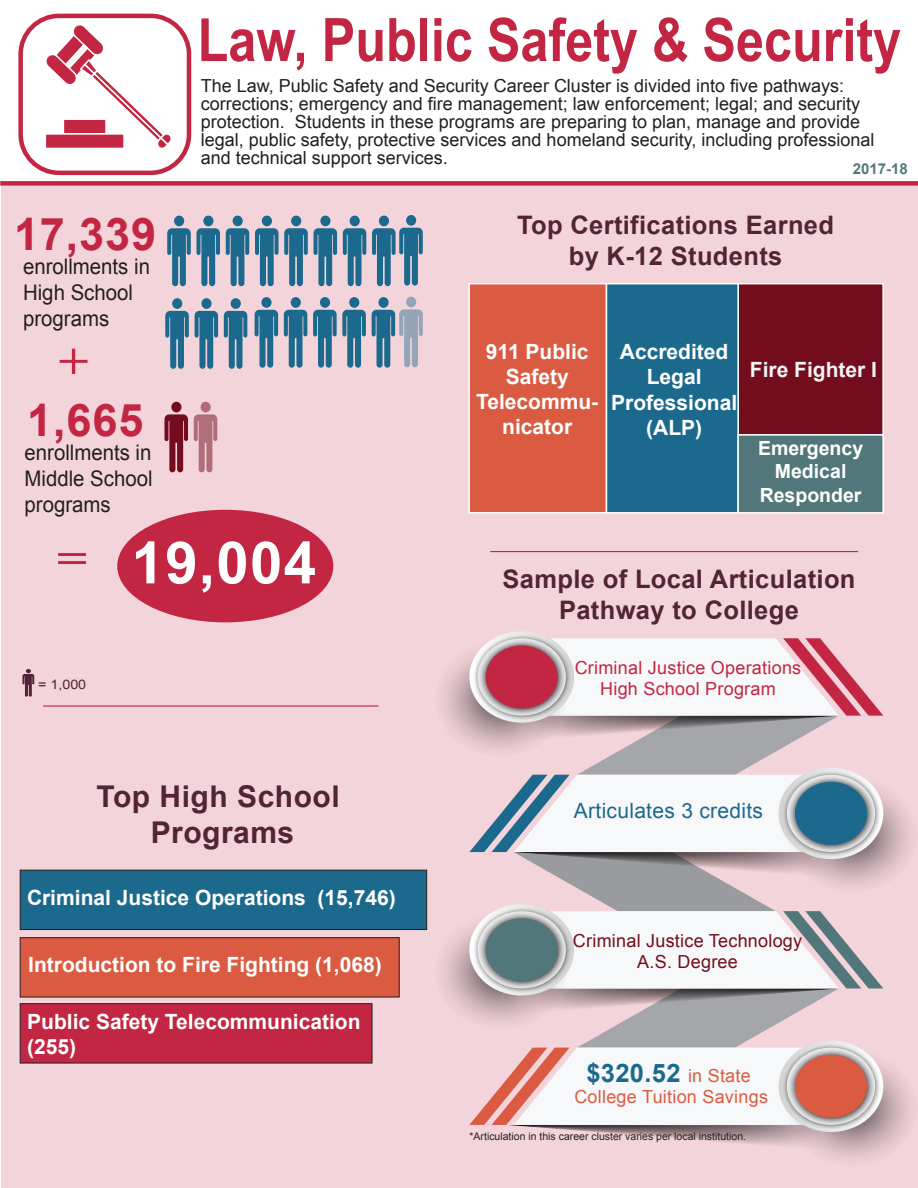
<style>
.page{position:relative;width:918px;height:1188px;background:#fff}
.page>*{position:absolute;margin:0;border:0;box-sizing:border-box;transform-origin:0 0}
.t1{font:700 60px "Arial";color:#c22643;scale:.84 1}
.t2{font:700 58.5px "Arial";color:#fff}
.t3{font:54px "Palatino Linotype";color:#c22643;scale:1.1 1}
.t4{font:700 45px "Arial";letter-spacing:.02em;color:#c22643}
.t5{font:700 30px/36px "Arial";letter-spacing:.015em;color:#532336;text-align:center}
.t6{font:700 25.5px/30.6px "Arial";letter-spacing:.015em;color:#532336;text-align:center}
.t7{font:700 25.5px "Arial";color:#1c698e}
.t8{font:21.45px/25.8px "Arial";color:#231f20;scale:.95 1}
.t9{font:700 21px/25.2px "Arial";color:#fff;text-align:center}
.t10{font:21px "Arial";letter-spacing:.015em;color:#1c698e}
.t11{font:700 21px "Arial";color:#f2f3f4}
.t12{font:700 21px "Palatino Linotype";color:#fff}
.t13{font:700 19.5px/23.4px "Arial";color:#fff;text-align:center}
.t14{font:18px/18px "Arial";color:#231f20}
.t15{font:18px/21.6px "Arial";letter-spacing:.015em;color:#c22643;text-align:center}
.t16{font:18px/21.6px "Arial";letter-spacing:.015em;color:#730d1e;text-align:center}
.t17{font:18px "Arial";letter-spacing:.015em;color:#db5b42}
.t18{font:700 15px "Arial";color:#52777a}
.t19{font:13.2px "Arial";color:#532336;scale:1.09 1}
.t20{font:10.5px "Arial";color:#231f20}
.s1{font-weight:400;font-size:18px;color:#db5b42}
</style>
<div class="page">
<div style="left:1px;top:183px;width:917px;height:1005px;background:#f3d4da"></div>
<div style="left:0;top:181px;width:918px;height:5px;background:#c22643"></div>
<hr style="left:43px;top:705px;width:335px;height:2px;background:#c22643">
<hr style="left:490px;top:551px;width:368px;height:1px;background:#c22643">
<div style="left:18px;top:14px;width:173px;height:161px;border:4px solid #c22643;border-radius:38px"></div>
<svg style="left:46px;top:24px;width:127px;height:124px"></svg>
<div style="left:63px;top:118px;width:44px;height:17px;background:#c22643;border:2px solid #fff"></div>
<div style="left:45px;top:133px;width:80px;height:16px;background:#c22643;border:2px solid #fff"></div>
<svg style="left:167px;top:216px;width:53px;height:70px"></svg>
<svg style="left:226px;top:216px;width:23px;height:70px"></svg>
<svg style="left:255px;top:216px;width:53px;height:70px"></svg>
<svg style="left:314px;top:216px;width:23px;height:70px"></svg>
<svg style="left:343px;top:216px;width:23px;height:70px"></svg>
<svg style="left:164px;top:402px;width:24px;height:70px"></svg>
<svg style="left:194px;top:402px;width:23px;height:70px"></svg>
<svg style="left:255px;top:297px;width:23px;height:71px"></svg>
<svg style="left:284px;top:297px;width:23px;height:71px"></svg>
<svg style="left:313px;top:297px;width:53px;height:71px"></svg>
<svg style="left:165px;top:298px;width:24px;height:71px"></svg>
<svg style="left:195px;top:298px;width:23px;height:71px"></svg>
<svg style="left:224px;top:298px;width:23px;height:71px"></svg>
<svg style="left:372px;top:215px;width:51px;height:71px"></svg>
<svg style="left:372px;top:297px;width:51px;height:71px"></svg>
<div style="left:468px;top:283px;width:139px;height:231px;background:#db5b42;border:2px solid #fff"></div>
<div style="left:737px;top:283px;width:147px;height:153px;background:#730d1e;border:2px solid #fff"></div>
<div style="left:606px;top:283px;width:133px;height:231px;background:#1c698e;border:2px solid #fff"></div>
<div style="left:737px;top:434px;width:147px;height:80px;background:#52777a;border:2px solid #fff"></div>
<div style="left:117px;top:510px;width:216px;height:112px;background:#c22643;border-radius:50%"></div>
<svg style="left:22px;top:669px;width:12px;height:28px"></svg>
<div style="left:20px;top:870px;width:407px;height:60px;background:#1c698e;border:1px solid #231f20"></div>
<div style="left:20px;top:937px;width:380px;height:60px;background:#db5b42;border:1px solid #231f20"></div>
<div style="left:20px;top:1003px;width:352px;height:60px;background:#c22643;border:1px solid #231f20"></div>
<svg style="left:435px;top:641px;width:131px;height:115px"></svg>
<svg style="left:786px;top:778px;width:132px;height:115px"></svg>
<svg style="left:435px;top:914px;width:131px;height:115px"></svg>
<svg style="left:786px;top:1051px;width:132px;height:115px"></svg>
<svg style="left:469px;top:631px;width:414px;height:520px"></svg>
<svg style="left:779px;top:1041px;width:104px;height:91px;background:#d5d5d6"></svg>
<svg style="left:787px;top:1048px;width:88px;height:77px;background:#bfbdbe"></svg>
<div style="left:795px;top:1055px;width:72px;height:63px;background:#db5b42;border-radius:50%"></div>
<p class="t4" style="left:14px;top:204px;width:144px">17,339</p>
<p class="t8" style="left:23px;top:254px;width:135px">enrollments in<br>High School programs</p>
<p class="t3" style="left:59px;top:321px;width:28px">+</p>
<p class="t4" style="left:27px;top:390px;width:118px">1,665</p>
<p class="t8" style="left:25px;top:440px;width:136px;text-align:justify">enrollments in Middle School programs</p>
<h1 class="t1" style="left:198px;top:0;width:839px">Law, Public Safety &amp; Security</h1>
<p class="t14" style="left:201px;top:77px;width:675px">The Law, Public Safety and Security Career Cluster is divided into five pathways: corrections; emergency and fire management; law enforcement; legal; and security protection. Students in these programs are preparing to plan, manage and provide legal, public safety, protective services and homeland security, including professional and technical support services.</p>
<h5 class="t18" style="left:853px;top:159px;width:57px">2017-18</h5>
<p class="t6" style="left:517px;top:211px;width:318px">Top Certifications Earned</p>
<p class="t6" style="left:569px;top:241px;width:215px">by K-12 Students</p>
<p class="t9" style="left:476px;top:339px;width:124px">911 Public<br>Safety<br>Telecommu&shy;nicator</p>
<p class="t9" style="left:611px;top:340px;width:128px">Accredited<br>Legal<br>Professional (ALP)</p>
<p class="t11" style="left:750px;top:355px;width:129px">Fire Fighter I</p>
<p class="t13" style="left:758px;top:437px;width:107px">Emergency<br>Medical<br>Responder</p>
<p class="t3" style="left:57px;top:519px;width:28px">=</p>
<p class="t2" style="left:131px;top:524px;width:186px">19,004</p>
<p class="t19" style="left:38px;top:676px;width:46px">= 1,000</p>
<p class="t5" style="left:96px;top:780px;width:245px">Top High School<br>Programs</p>
<p class="t9" style="left:27px;top:886px;width:370px">Criminal Justice Operations (15,746)</p>
<p class="t12" style="left:336px;top:886px;width:73px">(11,532)</p>
<p class="t9" style="left:28px;top:953px;width:355px">Introduction to Fire Fighting (1,068)</p>
<p class="t9" style="left:27px;top:1010px;width:335px;text-align:left">Public Safety Telecommunication (255)</p>
<p class="t6" style="left:503px;top:565px;width:355px">Sample of Local Articulation<br>Pathway to College</p>
<p class="t15" style="left:575px;top:657px;width:228px">Criminal Justice Operations<br>High School Program</p>
<p class="t10" style="left:574px;top:797px;width:191px">Articulates 3 credits</p>
<p class="t16" style="left:573px;top:930px;width:231px">Criminal Justice Technology<br>A.S. Degree</p>
<p class="t7" style="left:586px;top:1056px;width:166px">$320.52 <span class="s1">in State</span></p>
<p class="t17" style="left:574px;top:1085px;width:195px">College Tuition Savings</p>
<p class="t20" style="left:470px;top:1130px;width:278px">*Articulation in this career cluster varies per local institution.</p>
</div>
